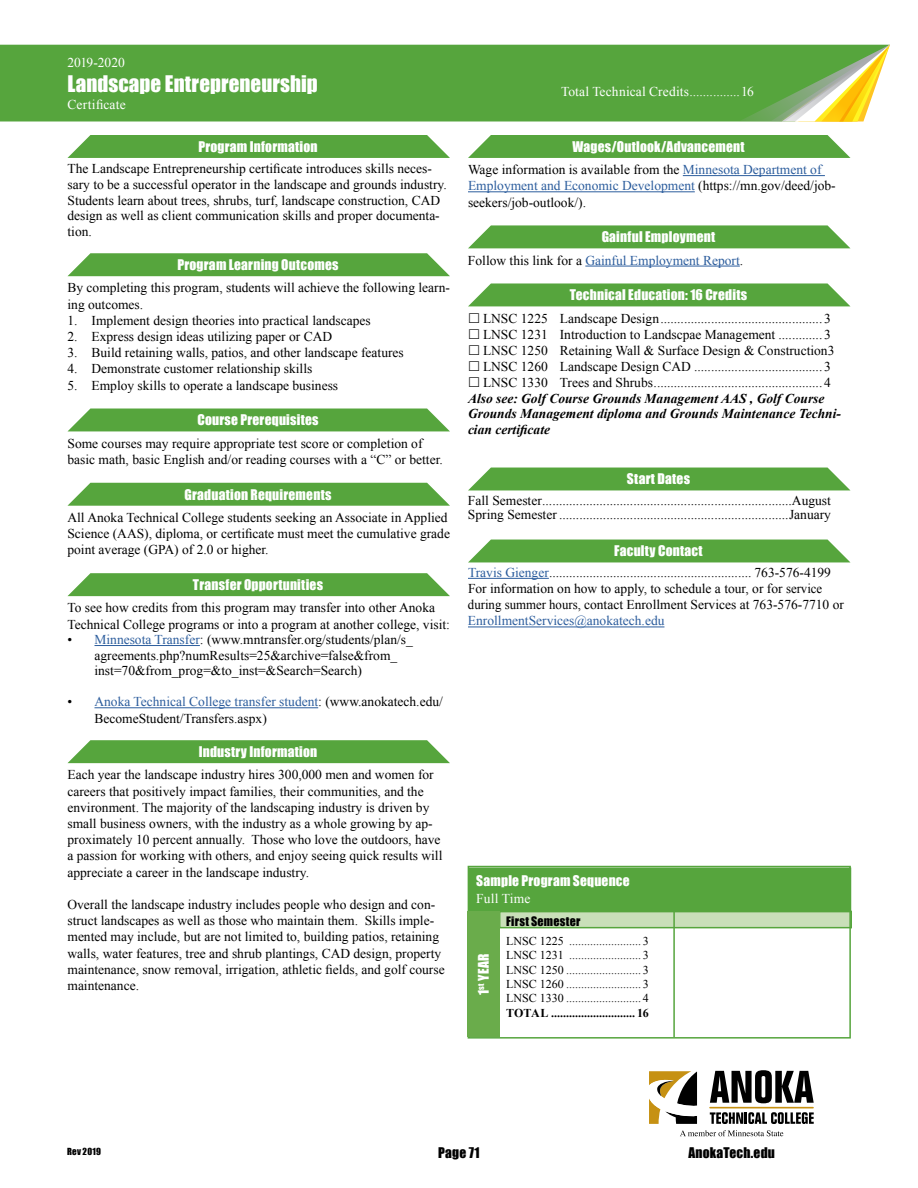
<style>
.page{position:relative;width:918px;height:1188px;background:#fff}
.page>*{position:absolute;margin:0;border:0;box-sizing:border-box;transform-origin:0 0}
.t1{font:21px "Impact";letter-spacing:.005em;color:#fff}
.t2{font:13.5px/16.2px "Times New Roman";color:#000}
.t3{font:13.5px "Impact";letter-spacing:.015em;color:#fff}
.t4{font:italic 700 13.5px/15.6px "Times New Roman";color:#000}
.t5{font:13.5px "Times New Roman";color:#2c5d9d}
.t6{font:13.5px "Times New Roman";letter-spacing:.01em;color:#fff}
.t7{font:13.5px "Impact";letter-spacing:.015em;color:#000}
.t8{font:12px/14.4px "Times New Roman";color:#000;text-align:justify}
.t9{font:700 12px "Times New Roman";letter-spacing:.005em;color:#000}
.t10{font:12px "Impact";letter-spacing:.02em;color:#000}
.t11{font:9px "Impact";letter-spacing:.03em;color:#000}
.s1{color:#2c5d9d}
.s2{color:#000}
</style>
<div class="page">
<div style="left:648px;top:1070px;width:51px;height:55px;border:2px solid #fff"></div>
<svg style="left:710px;top:1112px;width:104px;height:12px"></svg>
<svg style="left:710px;top:1070px;width:104px;height:33px"></svg>
<hr style="left:710px;top:1107px;width:103px;height:1px;background:#c69113">
<svg style="left:649px;top:1071px;width:48px;height:53px"></svg>
<svg style="left:680px;top:1130px;width:103px;height:6px"></svg>
<div style="left:0;top:45px;width:739px;height:76px;background:#56a53d"></div>
<svg style="left:739px;top:45px;width:151px;height:77px;background:#97bc63"></svg>
<hr style="left:94px;top:645px;width:106px;height:1px;background:#2c5d9d">
<hr style="left:94px;top:707px;width:224px;height:1px;background:#2c5d9d">
<svg style="left:67px;top:135px;width:383px;height:23px;background:#60aa49"></svg>
<svg style="left:68px;top:253px;width:382px;height:23px;background:#61ab4a"></svg>
<div style="left:68px;top:409px;width:382px;height:22px;background:#56a53d"></div>
<svg style="left:67px;top:483px;width:383px;height:23px;background:#62ab4b"></svg>
<svg style="left:67px;top:573px;width:383px;height:23px;background:#61ab4a"></svg>
<svg style="left:67px;top:740px;width:383px;height:23px;background:#62ab4a"></svg>
<hr style="left:683px;top:175px;width:142px;height:1px;background:#2c5d9d">
<hr style="left:468px;top:191px;width:227px;height:1px;background:#2c5d9d">
<hr style="left:585px;top:266px;width:155px;height:1px;background:#2c5d9d">
<hr style="left:468px;top:578px;width:81px;height:1px;background:#2c5d9d">
<hr style="left:468px;top:627px;width:196px;height:1px;background:#2c5d9d">
<svg style="left:468px;top:135px;width:382px;height:23px;background:#60aa48"></svg>
<svg style="left:468px;top:225px;width:382px;height:23px;background:#63ab4c"></svg>
<svg style="left:468px;top:283px;width:382px;height:23px;background:#63ac4c"></svg>
<div style="left:468px;top:468px;width:382px;height:22px;background:#56a53d"></div>
<div style="left:468px;top:540px;width:382px;height:22px;background:#56a53d"></div>
<div style="left:499px;top:911px;width:353px;height:17px;background:#c9dfb9;border:2px solid #56a53d"></div>
<div style="left:469px;top:868px;width:381px;height:43px;background:#56a53d"></div>
<div style="left:468px;top:868px;width:383px;height:44px;border:2px solid #56a53d"></div>
<hr style="left:673px;top:911px;width:2px;height:126px;background:#56a53d">
<div style="left:468px;top:866px;width:383px;height:173px;border:2px solid #56a53d"></div>
<div style="left:467px;top:911px;width:33px;height:126px;background:#6aac4b"></div>
<p class="t6" style="left:67px;top:54px;width:59px">2019-2020</p>
<h1 class="t1" style="left:68px;top:68px;width:252px">Landscape Entrepreneurship</h1>
<p class="t6" style="left:68px;top:95px;width:60px">Certificate</p>
<p class="t3" style="left:198px;top:136px;width:121px">Program Information</p>
<p class="t2" style="left:67px;top:161px;width:381px;line-height:15.6px">The Landscape Entrepreneurship certificate introduces skills neces&shy;sary to be a successful operator in the landscape and grounds industry.<br>Students learn about trees, shrubs, turf, landscape construction, CAD design as well as client communication skills and proper documenta&shy;tion.</p>
<p class="t3" style="left:177px;top:254px;width:163px">Program Learning Outcomes</p>
<p class="t2" style="left:68px;top:280px;width:384px">By completing this program, students will achieve the following learn&shy;ing outcomes.</p>
<p class="t2" style="left:68px;top:312px;width:305px">1. Implement design theories into practical landscapes</p>
<p class="t2" style="left:68px;top:328px;width:266px">2. Express design ideas utilizing paper or CAD</p>
<p class="t2" style="left:68px;top:344px;width:338px">3. Build retaining walls, patios, and other landscape features</p>
<p class="t2" style="left:68px;top:361px;width:246px">4. Demonstrate customer relationship skills</p>
<p class="t2" style="left:68px;top:377px;width:272px">5. Employ skills to operate a landscape business</p>
<p class="t3" style="left:197px;top:410px;width:123px">Course Prerequisites</p>
<p class="t2" style="left:68px;top:435px;width:377px">Some courses may require appropriate test score or completion of basic math, basic English and/or reading courses with a “C” or better.</p>
<p class="t3" style="left:184px;top:484px;width:149px">Graduation Requirements</p>
<p class="t2" style="left:67px;top:509px;width:384px">All Anoka Technical College students seeking an Associate in Applied<br>Science (AAS), diploma, or certificate must meet the cumulative grade point average (GPA) of 2.0 or higher.</p>
<p class="t3" style="left:193px;top:574px;width:132px">Transfer Opportunities</p>
<p class="t2" style="left:67px;top:600px;width:384px">To see how credits from this program may transfer into other Anoka<br>Technical College programs or into a program at another college, visit:</p>
<p class="t2" style="left:94px;top:632px;width:320px;line-height:15.5px;text-indent:-27px">• <span class="s1">Minnesota Transfer</span>: (www.mntransfer.org/students/plan/s_ agreements.php?numResults=25&amp;archive=false&amp;from_ inst=70&amp;from_prog=&amp;to_inst=&amp;Search=Search)</p>
<p class="t2" style="left:94px;top:693px;width:350px;text-indent:-27px">• <span class="s1">Anoka Technical College transfer student</span>: (www.anokatech.edu/<br>BecomeStudent/Transfers.aspx)</p>
<p class="t3" style="left:199px;top:741px;width:120px">Industry Information</p>
<p class="t2" style="left:67px;top:767px;width:376px">Each year the landscape industry hires 300,000 men and women for careers that positively impact families, their communities, and the environment. The majority of the landscaping industry is driven by small business owners, with the industry as a whole growing by ap&shy;proximately 10 percent annually. Those who love the outdoors, have a passion for working with others, and enjoy seeing quick results will appreciate a career in the landscape industry.</p>
<p class="t2" style="left:67px;top:896px;width:379px">Overall the landscape industry includes people who design and con&shy;struct landscapes as well as those who maintain them. Skills imple&shy;mented may include, but are not limited to, building patios, retaining walls, water features, tree and shrub plantings, CAD design, property maintenance, snow removal, irrigation, athletic fields, and golf course maintenance.</p>
<p class="t6" style="left:561px;top:82px;width:194px">Total Technical Credits...............16</p>
<p class="t3" style="left:572px;top:136px;width:174px">Wages/Outlook/Advancement</p>
<p class="t2" style="left:468px;top:161px;width:369px">Wage information is available from the <span class="s1">Minnesota Department of<br>Employment and Economic Development</span> (https://mn.gov/deed/job&shy;seekers/job-outlook/).</p>
<p class="t3" style="left:602px;top:226px;width:115px">Gainful Employment</p>
<p class="t5" style="left:468px;top:251px;width:277px"><span class="s2">Follow this link for a</span> Gainful Employment Report<span class="s2">.</span></p>
<p class="t3" style="left:570px;top:285px;width:179px">Technical Education: 16 Credits</p>
<p class="t2" style="left:483px;top:310px;width:353px">LNSC 1225 Landscape Design................................................ 3<br>LNSC 1231 Introduction to Landscpae Management ............. 3<br>LNSC 1250 Retaining Wall &amp; Surface Design &amp; Construction3<br>LNSC 1260 Landscape Design CAD ...................................... 3<br>LNSC 1330 Trees and Shrubs.................................................. 4</p>
<p class="t4" style="left:468px;top:390px;width:375px">Also see: Golf Course Grounds Management AAS , Golf Course<br>Grounds Management diploma and Grounds Maintenance Techni&shy;cian certificate</p>
<p class="t3" style="left:627px;top:469px;width:65px">Start Dates</p>
<p class="t2" style="left:468px;top:493px;width:365px;line-height:14.4px">Fall Semester..........................................................................August<br>Spring Semester ....................................................................January</p>
<p class="t3" style="left:614px;top:541px;width:90px">Faculty Contact</p>
<p class="t2" style="left:468px;top:564px;width:377px"><span class="s1">Travis Gienger</span>............................................................ 763-576-4199<br>For information on how to apply, to schedule a tour, or for service during summer hours, contact Enrollment Services at 763-576-7710 or</p>
<p class="t5" style="left:468px;top:612px;width:198px">EnrollmentServices@anokatech.edu</p>
<p class="t3" style="left:476px;top:871px;width:155px">Sample Program Sequence</p>
<p class="t6" style="left:476px;top:889px;width:56px">Full Time</p>
<p class="t3" style="left:473px;top:995px;width:43px;rotate:-90deg">1<sup>st</sup> YEAR</p>
<p class="t10" style="left:506px;top:912px;width:76px">First Semester</p>
<p class="t8" style="left:506px;top:933px;width:144px">LNSC 1225 ........................3<br>LNSC 1231 ........................3<br>LNSC 1250 .........................3<br>LNSC 1260 .........................3<br>LNSC 1330 .........................4</p>
<p class="t9" style="left:506px;top:1004px;width:144px">TOTAL ............................ 16</p>
<p class="t11" style="left:67px;top:1144px;width:35px">Rev 2019</p>
<p class="t7" style="left:438px;top:1142px;width:43px">Page 71</p>
<p class="t7" style="left:688px;top:1142px;width:88px">AnokaTech.edu</p>
</div>
